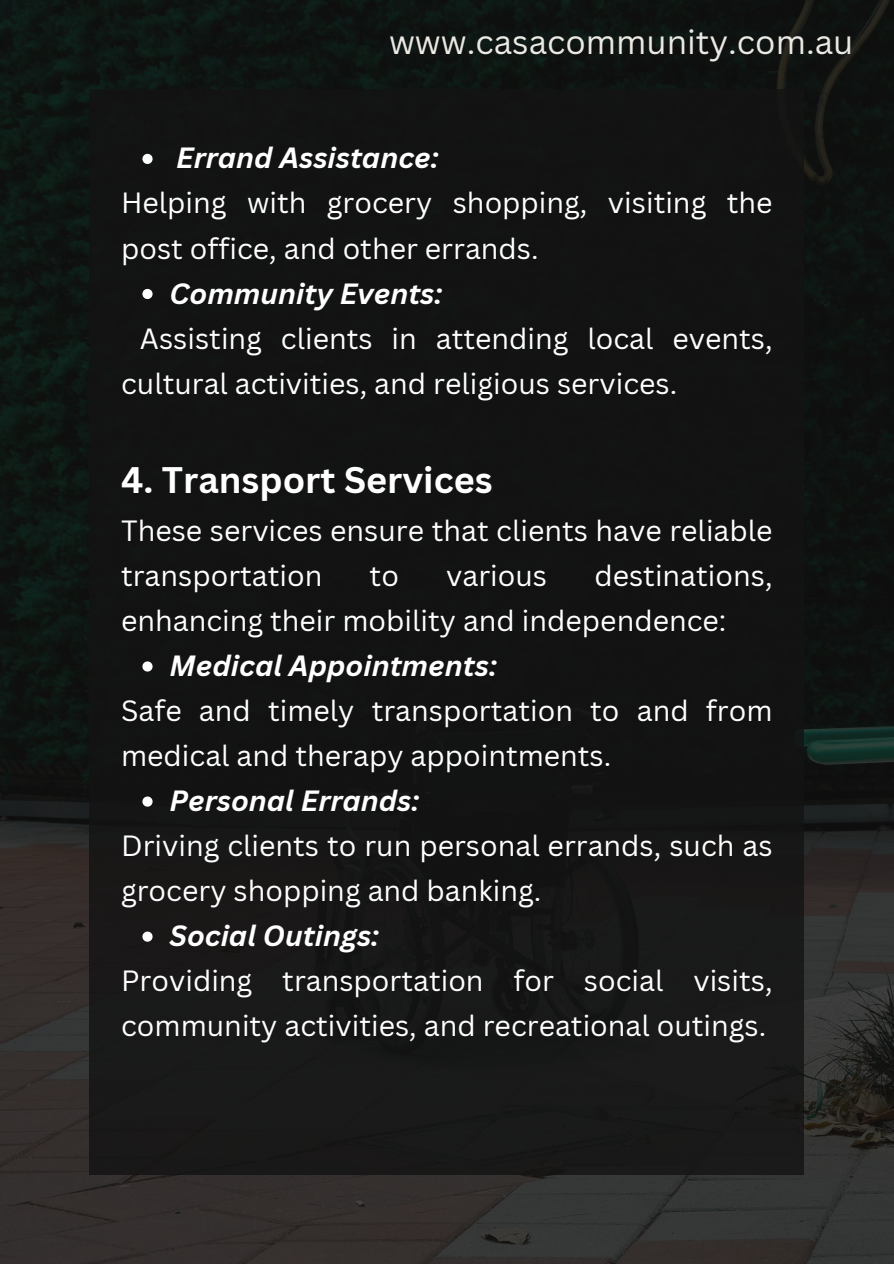
<style>
.page{position:relative;width:894px;height:1264px;background:#fff}
.page>*{position:absolute;margin:0;border:0;box-sizing:border-box;transform-origin:0 0}
.t1{font:700 36px "Canva Sans";color:#fff}
.t2{font:33px "Canva Sans";color:#ebe9e3}
.t3{font:28.5px/45px "Canva Sans";color:#fff}
.t4{font:italic 700 28.5px "Canva Sans";color:#fff}
</style>
<div class="page">
<img style="left:0;top:0;width:893px;height:1263px">
<div style="left:89px;top:89px;width:715px;height:1085px;background:#131313"></div>
<svg style="left:142px;top:154px;width:10px;height:10px"></svg>
<svg style="left:142px;top:289px;width:10px;height:10px"></svg>
<svg style="left:142px;top:661px;width:10px;height:10px"></svg>
<svg style="left:142px;top:796px;width:10px;height:10px"></svg>
<svg style="left:142px;top:931px;width:10px;height:10px"></svg>
<p class="t2" style="left:389px;top:19px;width:465px">www.casacommunity.com.au</p>
<p class="t4" style="left:176px;top:138px;width:264px">Errand Assistance:</p>
<h1 class="t3" style="left:121px;top:180px;width:652px">Helping with grocery shopping, visiting the post office, and other errands.</h1>
<p class="t4" style="left:169px;top:273px;width:274px">Community Events:</p>
<p class="t3" style="left:121px;top:315px;width:652px;text-indent:19px">Assisting clients in attending local events, cultural activities, and religious services.</p>
<p class="t1" style="left:121px;top:454px;width:373px">4. Transport Services</p>
<p class="t3" style="left:121px;top:507px;width:652px">These services ensure that clients have reliable transportation</p>
<p class="t3" style="left:121px;top:552px;width:652px;text-indent:473px">destinations, enhancing their mobility and independence:</p>
<p class="t4" style="left:169px;top:645px;width:329px">Medical Appointments:</p>
<p class="t3" style="left:121px;top:687px;width:652px">Safe and timely transportation to and from medical and therapy appointments.</p>
<p class="t4" style="left:169px;top:780px;width:251px">Personal Errands:</p>
<p class="t3" style="left:121px;top:822px;width:652px">Driving clients to run personal errands, such as grocery shopping and banking.</p>
<p class="t4" style="left:169px;top:915px;width:211px">Social Outings:</p>
<p class="t3" style="left:121px;top:957px;width:652px">Providing transportation for social visits, community activities, and recreational outings.</p>
<p class="t3" style="left:369px;top:552px;width:31px">to</p>
<p class="t3" style="left:446px;top:552px;width:102px">various</p>
</div>
